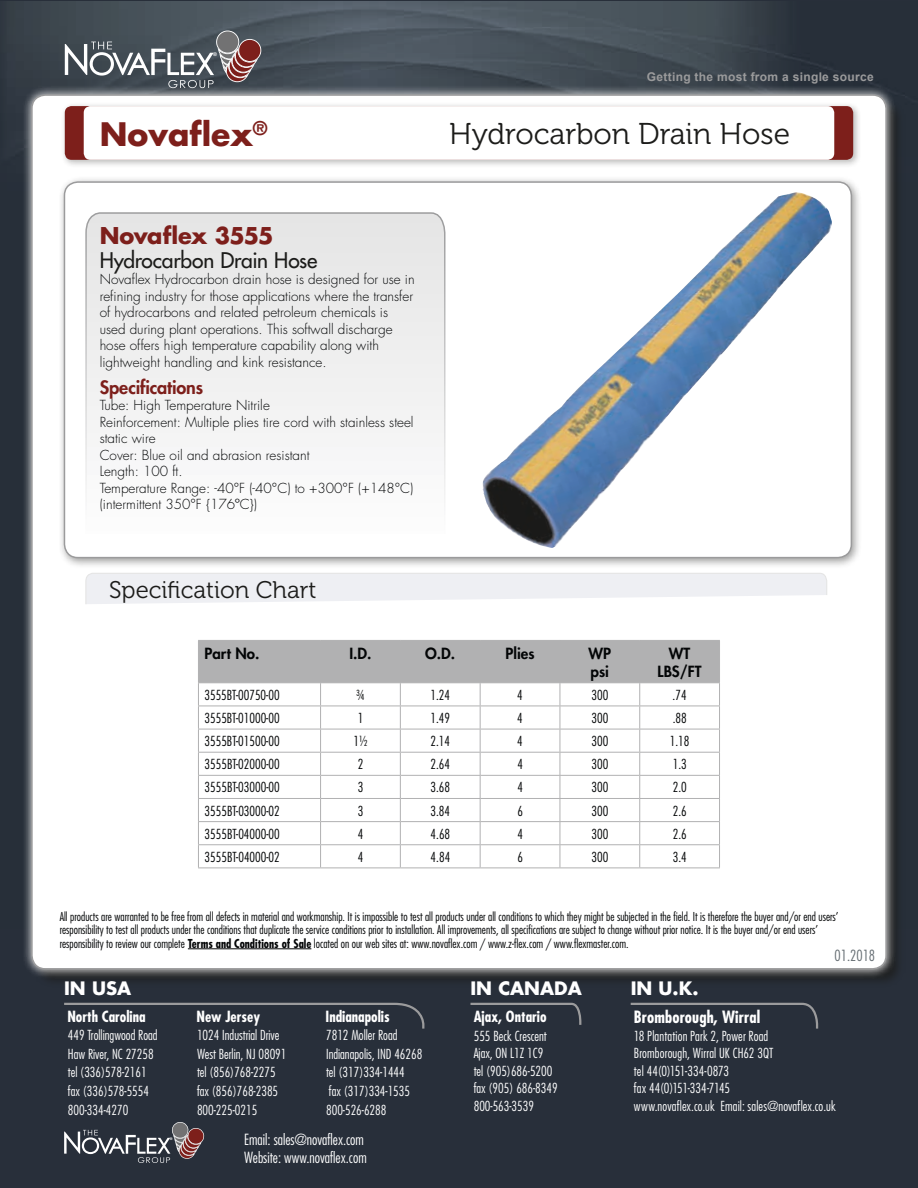
<style>
.page{position:relative;width:918px;height:1188px;background:#282f3a}
.page>*{position:absolute;margin:0;border:0;box-sizing:border-box;transform-origin:0 0}
.t1{font:700 31.5px "Futura Std";color:#7d1f1b}
.t2{font:30px "Museo 300";color:#1c1c1a}
.t3{font:24px "Museo 300";color:#1c1c1a}
.t4{font:700 22.5px "Futura Std";letter-spacing:-.025em;color:#7d1f1b}
.t5{font:500 21px "Futura Std";letter-spacing:-.01em;color:#1c1c1a}
.t6{font:700 18.3px "Futura Std";color:#7d1f1b}
.t7{font:700 18px "Futura Std";color:#fff}
.t8{font:800 18px "Futura Std";letter-spacing:-.01em;color:#7d1f1b}
.t9{font:700 condensed 16.5px "Futura Std";letter-spacing:.01em;color:#fff}
.t10{font:300 condensed 15px/18px "Futura Std";color:#fff}
.t11{font:700 condensed 15px "Futura Std";color:#fff}
.t12{font:800 15px/18px "Futura Std";color:#030506}
.t13{font:300 condensed 15px "Futura Std";color:#656d72}
.t14{font:300 13.5px/16.5px "Futura Std";color:#030506}
.t15{font:300 condensed 13.5px "Futura Std";color:#fff}
.t16{font:300 condensed 13.5px "Futura Std";color:#030506}
.t17{font:300 condensed 12px/13.5px "Futura Std";color:#030506}
.t18{font:700 12px "Arial";letter-spacing:.025em;color:#9b9b9c}
.t19{font:800 4.8px "Futura Std";color:#fff}
.t20{font:800 3.45px "Futura Std";color:#fff}
.s1{font-weight:400}
.s2{font-weight:700}
</style>
<div class="page">
<img style="left:4px;top:2px;width:868px;height:139px">
<div style="left:33px;top:96px;width:873px;height:892px;background:#252c35"></div>
<div style="left:21px;top:85px;width:876px;height:894px;background:#fff;opacity:.75"></div>
<div style="left:32px;top:95px;width:854px;height:874px;background:#fff;border-radius:14px"></div>
<div style="left:58px;top:175px;width:805px;height:394px;background:#1c1c1a;opacity:.43"></div>
<div style="left:64px;top:182px;width:787px;height:376px;background:#fff;border-radius:13px"></div>
<div style="left:64px;top:181px;width:788px;height:377px;border:2px solid #9b9b9c;border-radius:13px"></div>
<svg style="left:65px;top:31px;width:197px;height:57px;background:#66676d"></svg>
<div style="left:61px;top:102px;width:801px;height:66px;background:#1c1c1a;opacity:.29"></div>
<div style="left:65px;top:106px;width:788px;height:54px;background:#7d1f1b;border-radius:7px"></div>
<div style="left:84px;top:106px;width:750px;height:54px;background:#fff;border-radius:7px"></div>
<svg style="left:85px;top:212px;width:361px;height:291px"></svg>
<svg style="left:64px;top:1122px;width:140px;height:41px"></svg>
<svg style="left:64px;top:1002px;width:361px;height:27px"></svg>
<svg style="left:470px;top:1002px;width:112px;height:23px"></svg>
<svg style="left:630px;top:1002px;width:189px;height:27px"></svg>
<svg style="left:85px;top:573px;width:742px;height:31px"></svg>
<svg style="left:198px;top:640px;width:522px;height:228px"></svg>
<hr style="left:198px;top:868px;width:123px;height:1px;background:#b1b1b2">
<hr style="left:321px;top:868px;width:79px;height:1px;background:#b1b1b2">
<hr style="left:400px;top:868px;width:80px;height:1px;background:#b1b1b2">
<hr style="left:480px;top:868px;width:80px;height:1px;background:#b1b1b2">
<hr style="left:560px;top:868px;width:80px;height:1px;background:#b1b1b2">
<hr style="left:640px;top:868px;width:80px;height:1px;background:#b1b1b2">
<img style="left:482px;top:192px;width:350px;height:356px">
<hr style="left:188px;top:949px;width:123px;height:1px;background:#030506">
<p class="t19" style="left:213px;top:52px;width:5px">®</p>
<p class="t18" style="left:647px;top:69px;width:228px">Getting the most from a single source</p>
<h1 class="t1" style="left:100px;top:113px;width:155px">Novaflex</h1>
<h2 class="t2" style="left:449px;top:118px;width:342px">Hydrocarbon Drain Hose</h2>
<h3 class="t6" style="left:253px;top:116px;width:16px">®</h3>
<h3 class="t4" style="left:100px;top:220px;width:176px">Novaflex 3555</h3>
<h3 class="t5" style="left:100px;top:247px;width:219px">Hydrocarbon Drain Hose</h3>
<p class="t14" style="left:100px;top:271px;width:316px">Novaflex Hydrocarbon drain hose is designed for use in refining industry for those applications where the transfer of hydrocarbons and related petroleum chemicals is used during plant operations. This softwall discharge hose offers high temperature capability along with lightweight handling and kink resistance.</p>
<h3 class="t8" style="left:100px;top:376px;width:105px">Specifications</h3>
<p class="t14" style="left:100px;top:397px;width:315px">Tube: High Temperature Nitrile<br>Reinforcement: Multiple plies tire cord with stainless steel static wire<br>Cover: Blue oil and abrasion resistant<br>Length: 100 ft.<br>Temperature Range: -40°F (-40°C) to +300°F (+148°C) (intermittent 350°F {176<span class="s1">º</span>C})</p>
<h3 class="t3" style="left:109px;top:577px;width:209px">Specification Chart</h3>
<p class="t12" style="left:204px;top:644px;width:56px">Part No.</p>
<p class="t12" style="left:349px;top:644px;width:24px">I.D.</p>
<p class="t12" style="left:425px;top:644px;width:32px">O.D.</p>
<p class="t12" style="left:506px;top:644px;width:30px">Plies</p>
<p class="t12" style="left:589px;top:644px;width:24px">WP psi</p>
<p class="t12" style="left:658px;top:644px;width:46px;text-align:center">WT<br>LBS/FT</p>
<p class="t16" style="left:204px;top:687px;width:77px">3555BT-00750-00</p>
<p class="t16" style="left:356px;top:687px;width:10px">¾</p>
<p class="t16" style="left:430px;top:687px;width:21px">1.24</p>
<p class="t16" style="left:517px;top:687px;width:7px">4</p>
<p class="t16" style="left:591px;top:687px;width:18px">300</p>
<p class="t16" style="left:673px;top:687px;width:16px">.74</p>
<p class="t16" style="left:204px;top:710px;width:77px">3555BT-01000-00</p>
<p class="t16" style="left:358px;top:710px;width:7px">1</p>
<p class="t16" style="left:430px;top:710px;width:21px">1.49</p>
<p class="t16" style="left:517px;top:710px;width:7px">4</p>
<p class="t16" style="left:591px;top:710px;width:18px">300</p>
<p class="t16" style="left:673px;top:710px;width:16px">.88</p>
<p class="t16" style="left:205px;top:733px;width:77px">3555BT-01500-00</p>
<p class="t16" style="left:354px;top:733px;width:16px">1½</p>
<p class="t16" style="left:430px;top:733px;width:21px">2.14</p>
<p class="t16" style="left:517px;top:733px;width:7px">4</p>
<p class="t16" style="left:591px;top:733px;width:18px">300</p>
<p class="t16" style="left:670px;top:733px;width:21px">1.18</p>
<p class="t16" style="left:205px;top:756px;width:77px">3555BT-02000-00</p>
<p class="t16" style="left:358px;top:756px;width:7px">2</p>
<p class="t16" style="left:431px;top:756px;width:21px">2.64</p>
<p class="t16" style="left:517px;top:756px;width:7px">4</p>
<p class="t16" style="left:592px;top:756px;width:18px">300</p>
<p class="t16" style="left:673px;top:756px;width:16px">1.3</p>
<p class="t16" style="left:205px;top:780px;width:77px">3555BT-03000-00</p>
<p class="t16" style="left:358px;top:780px;width:7px">3</p>
<p class="t16" style="left:431px;top:780px;width:21px">3.68</p>
<p class="t16" style="left:517px;top:780px;width:7px">4</p>
<p class="t16" style="left:592px;top:780px;width:18px">300</p>
<p class="t16" style="left:673px;top:780px;width:16px">2.0</p>
<p class="t16" style="left:205px;top:803px;width:77px">3555BT-03000-02</p>
<p class="t16" style="left:358px;top:803px;width:7px">3</p>
<p class="t16" style="left:431px;top:803px;width:21px">3.84</p>
<p class="t16" style="left:517px;top:803px;width:7px">6</p>
<p class="t16" style="left:592px;top:803px;width:18px">300</p>
<p class="t16" style="left:673px;top:803px;width:16px">2.6</p>
<p class="t16" style="left:205px;top:826px;width:77px">3555BT-04000-00</p>
<p class="t16" style="left:358px;top:826px;width:7px">4</p>
<p class="t16" style="left:431px;top:826px;width:21px">4.68</p>
<p class="t16" style="left:517px;top:826px;width:7px">4</p>
<p class="t16" style="left:592px;top:826px;width:18px">300</p>
<p class="t16" style="left:673px;top:826px;width:16px">2.6</p>
<p class="t16" style="left:205px;top:849px;width:77px">3555BT-04000-02</p>
<p class="t16" style="left:358px;top:849px;width:7px">4</p>
<p class="t16" style="left:431px;top:849px;width:21px">4.84</p>
<p class="t16" style="left:517px;top:849px;width:7px">6</p>
<p class="t16" style="left:592px;top:849px;width:18px">300</p>
<p class="t16" style="left:673px;top:849px;width:16px">3.4</p>
<p class="t17" style="left:60px;top:909px;width:780px">All products are warranted to be free from all defects in material and workmanship. It is impossible to test all products under all conditions to which they might be subjected in the field. It is therefore the buyer and/or end users’ responsibility to test all products under the conditions that duplicate the service conditions prior to installation. All improvements, all specifications are subject to change without prior notice. It is the buyer and/or end users’ responsibility to review our complete <span class="s2">Terms and Conditions of Sale</span> located on our web sites at: www.novaflex.com / www.z-flex.com / www.flexmaster.com.</p>
<p class="t13" style="left:835px;top:946px;width:42px">01.2018</p>
<h3 class="t7" style="left:64px;top:976px;width:69px">IN USA</h3>
<p class="t11" style="left:67px;top:1007px;width:80px">North Carolina</p>
<p class="t11" style="left:196px;top:1007px;width:65px">New Jersey</p>
<p class="t11" style="left:326px;top:1007px;width:66px">Indianapolis</p>
<p class="t15" style="left:68px;top:1027px;width:91px">449 Trollingwood Road</p>
<p class="t15" style="left:197px;top:1027px;width:84px">1024 Industrial Drive</p>
<p class="t15" style="left:326px;top:1027px;width:73px">7812 Moller Road</p>
<p class="t15" style="left:68px;top:1046px;width:87px">Haw River, NC 27258</p>
<p class="t15" style="left:197px;top:1046px;width:91px">West Berlin, NJ 08091</p>
<p class="t15" style="left:326px;top:1046px;width:98px">Indianapolis, IND 46268</p>
<p class="t15" style="left:68px;top:1064px;width:80px">tel (336)578-2161</p>
<p class="t15" style="left:197px;top:1064px;width:80px">tel (856)768-2275</p>
<p class="t15" style="left:326px;top:1064px;width:80px">tel (317)334-1444</p>
<p class="t15" style="left:68px;top:1083px;width:83px">fax (336)578-5554</p>
<p class="t15" style="left:197px;top:1083px;width:83px">fax (856)768-2385</p>
<p class="t15" style="left:329px;top:1083px;width:83px">fax (317)334-1535</p>
<p class="t15" style="left:68px;top:1102px;width:62px">800-334-4270</p>
<p class="t15" style="left:197px;top:1102px;width:62px">800-225-0215</p>
<p class="t15" style="left:326px;top:1102px;width:62px">800-526-6288</p>
<p class="t20" style="left:170px;top:1137px;width:4px">®</p>
<p class="t10" style="left:244px;top:1130px;width:124px">Email: sales@novaflex.com<br>Website: www.novaflex.com</p>
<h3 class="t7" style="left:470px;top:976px;width:113px">IN CANADA</h3>
<h3 class="t7" style="left:631px;top:976px;width:69px">IN U.K.</h3>
<p class="t11" style="left:474px;top:1007px;width:74px">Ajax, Ontario</p>
<h3 class="t9" style="left:634px;top:1007px;width:128px">Bromborough, Wirral</h3>
<p class="t15" style="left:474px;top:1028px;width:75px">555 Beck Crescent</p>
<p class="t15" style="left:634px;top:1028px;width:136px">18 Plantation Park 2, Power Road</p>
<p class="t15" style="left:474px;top:1045px;width:71px">Ajax, ON L1Z 1C9</p>
<p class="t15" style="left:634px;top:1045px;width:141px">Bromborough, Wirral UK CH62 3QT</p>
<p class="t15" style="left:474px;top:1063px;width:80px">tel (905)686-5200</p>
<p class="t15" style="left:634px;top:1063px;width:97px">tel 44(0)151-334-0873</p>
<p class="t15" style="left:474px;top:1080px;width:86px">fax (905) 686-8349</p>
<p class="t15" style="left:634px;top:1080px;width:98px">fax 44(0)151-334-7145</p>
<p class="t15" style="left:474px;top:1098px;width:62px">800-563-3539</p>
<p class="t15" style="left:634px;top:1098px;width:203px">www.novaflex.co.uk Email: sales@novaflex.co.uk</p>
</div>
